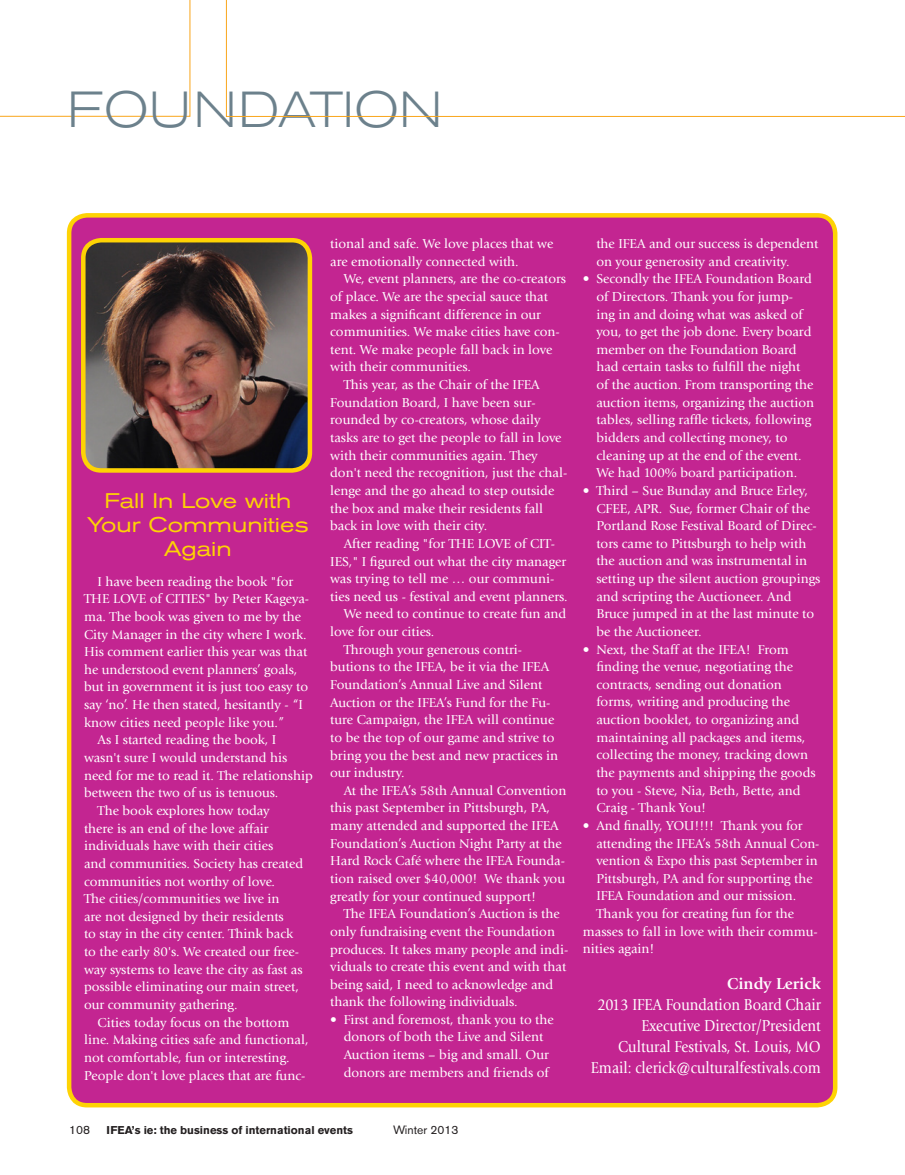
<style>
.page{position:relative;width:905px;height:1175px;background:#fff}
.page>*{position:absolute;margin:0;border:0;box-sizing:border-box;transform-origin:0 0}
.Body_Text{font:300 expanded 50.1px "Akzidenz Grotesk BE";letter-spacing:.02em;color:#6c818c;scale:.95 1}
.t1{font:expanded 21px/24px "Akzidenz Grotesk BE";color:#fed304;text-align:center}
.Body_Text_No_Indent{font:16.5px "Giovanni";color:#fff;scale:.89 1}
.Body_Text_No_Indent-2{font:700 16.5px "Giovanni";color:#fff}
.Body_Text_Reverse{font:13.5px/17.7px "Giovanni";color:#fff}
.Body_Text_Bullet_Rev{font:13.5px/17.7px "Giovanni";color:#fff}
.t2{font:12px "Akzidenz Grotesk BE";color:#231f20}
.t3{font:700 11.25px "Akzidenz Grotesk BE";color:#231f20}
</style>
<div class="page">
<div style="left:69px;top:215px;width:766px;height:890px;background:#c32591;border-radius:18px"></div>
<div style="left:67px;top:213px;width:770px;height:894px;border:4px solid #fed304;border-radius:18px"></div>
<img style="left:86px;top:243px;width:221px;height:225px">
<div style="left:81px;top:238px;width:231px;height:235px;border:4px solid #fed304;border-radius:18px"></div>
<svg style="left:0;top:0;width:191px;height:117px"></svg>
<svg style="left:226px;top:0;width:678px;height:117px"></svg>
<p class="Body_Text" style="left:68px;top:81px;width:396px">FOUNDATION</p>
<p class="t1" style="left:87px;top:488px;width:223px">Fall In Love with<br>Your Communities<br>Again</p>
<p class="Body_Text_Reverse" style="left:84px;top:572px;width:227px;text-indent:14px">I have been reading the book "for THE LOVE of CITIES" by Peter Kageya&shy;ma. The book was given to me by the City Manager in the city where I work.<br>His comment earlier this year was that he understood event planners’ goals, but in government it is just too easy to say ‘no’. He then stated, hesitantly - “I know cities need people like you.”</p>
<p class="Body_Text_Reverse" style="left:84px;top:731px;width:230px;text-indent:14px">As I started reading the book, I wasn't sure I would understand his need for me to read it. The relationship between the two of us is tenuous.</p>
<p class="Body_Text_Reverse" style="left:84px;top:801px;width:220px;text-indent:14px">The book explores how today<br>there is an end of the love affair individuals have with their cities<br>and communities. Society has created communities not worthy of love.<br>The cities/communities we live in<br>are not designed by their residents<br>to stay in the city center. Think back to the early 80's. We created our free&shy;way systems to leave the city as fast as possible eliminating our main street, our community gathering.</p>
<p class="Body_Text_Reverse" style="left:84px;top:1013px;width:226px;text-indent:14px">Cities today focus on the bottom line. Making cities safe and functional, not comfortable, fun or interesting.<br>People don't love places that are func-</p>
<p class="Body_Text_Reverse" style="left:330px;top:235px;width:224px">tional and safe. We love places that we are emotionally connected with.</p>
<p class="Body_Text_Reverse" style="left:330px;top:270px;width:237px;text-indent:14px">We, event planners, are the co-creators of place. We are the special sauce that makes a significant difference in our communities. We make cities have con&shy;tent. We make people fall back in love with their communities.</p>
<p class="Body_Text_Reverse" style="left:330px;top:376px;width:239px;text-indent:14px">This year, as the Chair of the IFEA Foundation Board, I have been sur&shy;rounded by co-creators, whose daily tasks are to get the people to fall in love with their communities again. They don't need the recognition, just the chal&shy;lenge and the go ahead to step outside the box and make their residents fall back in love with their city.</p>
<p class="Body_Text_Reverse" style="left:330px;top:535px;width:239px;text-indent:14px">After reading "for THE LOVE of CIT-IES," I figured out what the city manager was trying to tell me … our communi&shy;ties need us - festival and event planners.</p>
<p class="Body_Text_Reverse" style="left:330px;top:605px;width:238px;text-indent:14px">We need to continue to create fun and love for our cities.</p>
<p class="Body_Text_Reverse" style="left:330px;top:640px;width:229px;text-indent:14px">Through your generous contri&shy;butions to the IFEA, be it via the IFEA Foundation’s Annual Live and Silent Auction or the IFEA’s Fund for the Fu&shy;ture Campaign, the IFEA will continue to be the top of our game and strive to bring you the best and new practices in our industry.</p>
<p class="Body_Text_Reverse" style="left:330px;top:781px;width:238px;text-indent:14px">At the IFEA’s 58th Annual Convention this past September in Pittsburgh, PA, many attended and supported the IFEA Foundation’s Auction Night Party at the Hard Rock Café where the IFEA Founda&shy;tion raised over $40,000! We thank you greatly for your continued support!</p>
<p class="Body_Text_Reverse" style="left:330px;top:905px;width:239px;text-indent:14px">The IFEA Foundation’s Auction is the only fundraising event the Foundation produces. It takes many people and indi&shy;viduals to create this event and with that being said, I need to acknowledge and thank the following individuals.</p>
<p class="Body_Text_Bullet_Rev" style="left:344px;top:1010px;width:212px;text-indent:-14px">• First and foremost, thank you to the donors of both the Live and Silent Auction items – big and small. Our donors are members and friends of</p>
<p class="Body_Text_Bullet_Rev" style="left:596px;top:235px;width:224px">the IFEA and our success is dependent on your generosity and creativity.</p>
<p class="Body_Text_Bullet_Rev" style="left:596px;top:270px;width:219px;text-indent:-14px">• Secondly the IFEA Foundation Board of Directors. Thank you for jump&shy;ing in and doing what was asked of you, to get the job done. Every board member on the Foundation Board had certain tasks to fulfill the night of the auction. From transporting the auction items, organizing the auction tables, selling raffle tickets, following bidders and collecting money, to cleaning up at the end of the event.<br>We had 100% board participation.</p>
<p class="Body_Text_Bullet_Rev" style="left:596px;top:482px;width:225px;text-indent:-14px">• Third – Sue Bunday and Bruce Erley, CFEE, APR. Sue, former Chair of the Portland Rose Festival Board of Direc&shy;tors came to Pittsburgh to help with the auction and was instrumental in setting up the silent auction groupings and scripting the Auctioneer. And Bruce jumped in at the last minute to be the Auctioneer.</p>
<p class="Body_Text_Bullet_Rev" style="left:596px;top:640px;width:221px;text-indent:-14px">• Next, the Staff at the IFEA! From finding the venue, negotiating the contracts, sending out donation forms, writing and producing the auction booklet, to organizing and maintaining all packages and items, collecting the money, tracking down the payments and shipping the goods to you - Steve, Nia, Beth, Bette, and Craig - Thank You!</p>
<p class="Body_Text_Bullet_Rev" style="left:596px;top:816px;width:225px;text-indent:-14px">• And finally, YOU!!!! Thank you for attending the IFEA’s 58th Annual Con&shy;vention &amp; Expo this past September in Pittsburgh, PA and for supporting the IFEA Foundation and our mission.</p>
<p class="Body_Text_Reverse" style="left:583px;top:905px;width:236px;text-indent:14px">Thank you for creating fun for the masses to fall in love with their commu&shy;nities again!</p>
<p class="Body_Text_No_Indent-2" style="left:727px;top:974px;width:95px">Cindy Lerick</p>
<p class="Body_Text_No_Indent" style="left:597px;top:995px;width:252px">2013 IFEA Foundation Board Chair</p>
<p class="Body_Text_No_Indent" style="left:641px;top:1016px;width:203px">Executive Director/President</p>
<p class="Body_Text_No_Indent" style="left:618px;top:1037px;width:229px">Cultural Festivals, St. Louis, MO</p>
<p class="Body_Text_No_Indent" style="left:590px;top:1058px;width:260px">Email: clerick@culturalfestivals.com</p>
<p class="t2" style="left:69px;top:1123px;width:23px">108</p>
<p class="t3" style="left:107px;top:1124px;width:248px">IFEA’s ie: the business of international events</p>
<p class="t2" style="left:393px;top:1123px;width:67px">Winter 2013</p>
</div>
